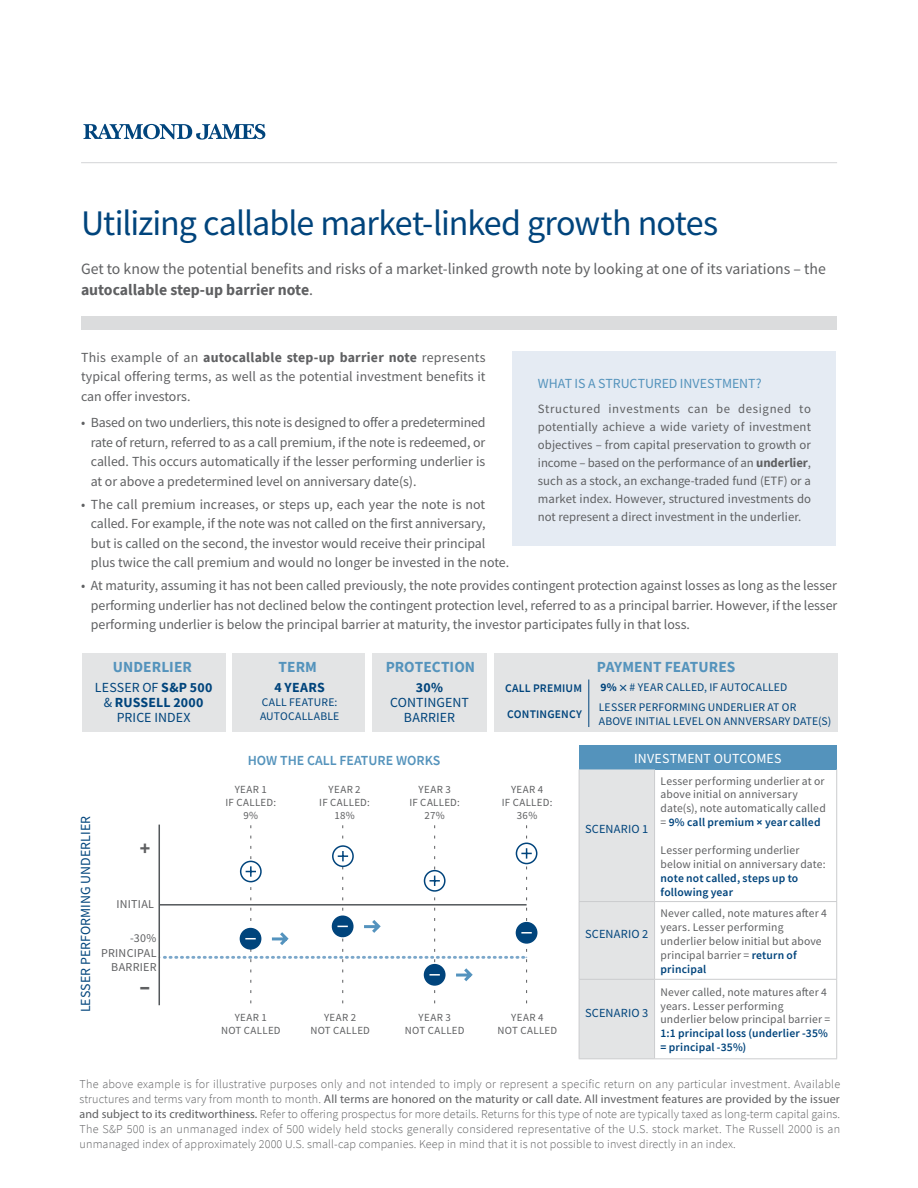
<style>
.page{position:relative;width:918px;height:1188px;background:#fff}
.page>*{position:absolute;margin:0;border:0;box-sizing:border-box;transform-origin:0 0}
.t1{font:36px "Source Sans Pro";letter-spacing:-.03em;color:#00447c}
.t2{font:700 22.5px "Source Sans Pro";color:#5f6062}
.t3{font:700 19.95px "Source Sans Pro";color:#5f6062}
.t4{font:15.75px/21px "Source Sans Pro";color:#5f6062}
.t5{font:700 15.3px "Source Sans Pro";letter-spacing:.005em;color:#5493bc}
.t6{font:13.8px/19.5px "Source Sans Pro";color:#5f6062;text-align:justify}
.t7{font:13.8px/15px "Source Sans Pro";letter-spacing:.005em;color:#00447c;text-align:center}
.t8{font:13.8px "Source Sans Pro";letter-spacing:-.005em;color:#5493bc}
.t9{font:600 13.8px "Source Sans Pro";color:#5493bc}
.t10{font:13.8px "Source Sans Pro";letter-spacing:.005em;color:#fff}
.t11{font:700 13.8px "Source Sans Pro";letter-spacing:.02em;color:#00447c}
.t12{font:12.75px/18px "Source Sans Pro";color:#5f6062;text-align:justify}
.t13{font:12.3px "Source Sans Pro";letter-spacing:.015em;color:#00447c}
.t14{font:300 12px/15px "Source Sans Pro";letter-spacing:.02em;color:#5f6062;text-align:justify}
.t15{font:12px "Myriad Pro";letter-spacing:.01em;color:#5f6062}
.t16{font:12px/14.4px "Source Sans Pro";letter-spacing:.02em;color:#5f6062;text-align:right}
.t17{font:11.7px/14px "Source Sans Pro";letter-spacing:.01em;color:#5f6062}
.t18{font:11.7px/14px "Source Sans Pro";letter-spacing:.015em;color:#00447c}
.t19{font:600 11.7px/14px "Source Sans Pro";letter-spacing:.01em;color:#00447c}
.t20{font:10.8px/13px "Source Sans Pro";letter-spacing:.035em;color:#5f6062;text-align:center}
.s1{font-weight:700}
.s2{font-size:15.6px}
.s3{font-weight:600;color:#00447c}
.s4{font-weight:700;font-size:11.1px;color:#00447c}
.s5{font-family:"Source Sans Pro";font-weight:300}
.s6{font-family:"Myriad Pro";font-weight:400}
</style>
<div class="page">
<svg style="left:83px;top:124px;width:182px;height:16px"></svg>
<hr style="left:81px;top:162px;width:756px;height:1px;background:#d3d4d6">
<div style="left:81px;top:316px;width:755px;height:14px;background:#dbdcdd"></div>
<div style="left:233px;top:653px;width:132px;height:79px;background:#e3e4e5"></div>
<div style="left:82px;top:653px;width:143px;height:79px;background:#e3e4e5"></div>
<div style="left:373px;top:653px;width:114px;height:79px;background:#e3e4e5"></div>
<div style="left:494px;top:653px;width:344px;height:79px;background:#e3e4e5"></div>
<hr style="left:588px;top:680px;width:1px;height:47px;background:#00447c">
<div style="left:512px;top:351px;width:324px;height:195px;background:#e5ebf3"></div>
<div style="left:579px;top:745px;width:258px;height:24px;background:#5493bc"></div>
<div style="left:580px;top:769px;width:74px;height:289px;background:#e3e4e5"></div>
<hr style="left:579px;top:769px;width:1px;height:132px;background:#cbccce">
<hr style="left:654px;top:769px;width:1px;height:132px;background:#cbccce">
<hr style="left:836px;top:769px;width:1px;height:132px;background:#cbccce">
<hr style="left:579px;top:901px;width:76px;height:1px;background:#cbccce">
<hr style="left:579px;top:902px;width:1px;height:77px;background:#cbccce">
<hr style="left:655px;top:901px;width:182px;height:1px;background:#cbccce">
<hr style="left:654px;top:902px;width:1px;height:77px;background:#cbccce">
<hr style="left:836px;top:902px;width:1px;height:77px;background:#cbccce">
<hr style="left:579px;top:979px;width:76px;height:1px;background:#cbccce">
<hr style="left:579px;top:980px;width:1px;height:78px;background:#cbccce">
<hr style="left:655px;top:979px;width:182px;height:1px;background:#cbccce">
<hr style="left:654px;top:980px;width:1px;height:78px;background:#cbccce">
<hr style="left:836px;top:980px;width:1px;height:78px;background:#cbccce">
<hr style="left:579px;top:1058px;width:76px;height:1px;background:#cbccce">
<hr style="left:655px;top:1058px;width:182px;height:1px;background:#cbccce">
<hr style="left:159px;top:825px;width:1px;height:180px;background:#53575a">
<div style="left:516px;top:843px;width:21px;height:21px;border:2px solid #00447c;border-radius:50%"></div>
<div style="left:516px;top:923px;width:21px;height:20px;background:#00447c;border-radius:50%"></div>
<div style="left:516px;top:922px;width:21px;height:22px;border:2px solid #00447c;border-radius:50%"></div>
<svg style="left:160px;top:825px;width:372px;height:178px"></svg>
<h1 class="t1" style="left:81px;top:201px;width:639px">Utilizing callable market-linked growth notes</h1>
<p class="t4" style="left:81px;top:258px;width:747px">Get to know the potential benefits and risks of a market-linked growth note by looking at one of its variations – the <span class="s1">autocallable step-up barrier note</span>.</p>
<p class="t6" style="left:81px;top:347px;width:406px">This example of an <span class="s1">autocallable step-up barrier note</span> represents typical offering terms, as well as the potential investment benefits it can offer investors.</p>
<p class="t6" style="left:91px;top:413px;width:396px;text-indent:-10px">• Based on two underliers, this note is designed to offer a predetermined rate of return, referred to as a call premium, if the note is redeemed, or called. This occurs automatically if the lesser performing underlier is at or above a predetermined level on anniversary date(s).</p>
<p class="t6" style="left:91px;top:494px;width:420px;text-align:left;text-indent:-10px">• The call premium increases, or steps up, each year the note is not called. For example, if the note was not called on the first anniversary,<br>but is called on the second, the investor would receive their principal plus twice the call premium and would no longer be invested in the note.</p>
<p class="t6" style="left:91px;top:576px;width:748px;text-indent:-10px">• At maturity, assuming it has not been called previously, the note provides contingent protection against losses as long as the lesser performing underlier has not declined below the contingent protection level, referred to as a principal barrier. However, if the lesser performing underlier is below the principal barrier at maturity, the investor participates fully in that loss.</p>
<p class="t8" style="left:538px;top:374px;width:225px">WHAT IS A STRUCTURED INVESTMENT?</p>
<p class="t12" style="left:538px;top:399px;width:275px">Structured investments can be designed to potentially achieve a wide variety of investment objectives – from capital preservation to growth or income – based on the performance of an <span class="s1">underlier</span>, such as a stock, an exchange-traded fund (ETF) or a market index. However, structured investments do not represent a direct investment in the underlier.</p>
<p class="t5" style="left:386px;top:656px;width:91px">PROTECTION</p>
<p class="t5" style="left:597px;top:656px;width:140px">PAYMENT FEATURES</p>
<p class="t19" style="left:507px;top:707px;width:76px">CONTINGENCY</p>
<p class="t18" style="left:599px;top:700px;width:234px">LESSER PERFORMING UNDERLIER AT OR<br>ABOVE INITIAL LEVEL ON ANNVERSARY DATE(S)</p>
<p class="t5" style="left:279px;top:656px;width:40px">TERM</p>
<p class="t11" style="left:274px;top:678px;width:52px">4 YEARS</p>
<p class="t18" style="left:260px;top:695px;width:81px">CALL FEATURE:<br>AUTOCALLABLE</p>
<p class="t5" style="left:113px;top:656px;width:81px">UNDERLIER</p>
<p class="t7" style="left:95px;top:680px;width:119px">LESSER OF <span class="s1">S&amp;P 500 </span>&amp; <span class="s1">RUSSELL 2000<br></span>PRICE INDEX</p>
<p class="t11" style="left:416px;top:678px;width:29px">30%</p>
<p class="t19" style="left:505px;top:681px;width:79px">CALL PREMIUM</p>
<p class="t18" style="left:600px;top:680px;width:188px"><span class="s1">9%</span> <span class="s2">×</span> # YEAR CALLED, IF AUTOCALLED</p>
<p class="t7" style="left:390px;top:695px;width:80px">CONTINGENT<br>BARRIER</p>
<p class="t7" style="left:78px;top:1012px;width:198px;rotate:-90deg">LESSER PERFORMING UNDERLIER</p>
<h3 class="t3" style="left:140px;top:834px;width:12px">+</h3>
<p class="t16" style="left:116px;top:896px;width:39px">INITIAL</p>
<p class="t16" style="left:101px;top:931px;width:57px">-30%<br>PRINCIPAL<br>BARRIER</p>
<h2 class="t2" style="left:140px;top:971px;width:12px">–</h2>
<p class="t9" style="left:248px;top:751px;width:194px">HOW THE CALL FEATURE WORKS</p>
<p class="t20" style="left:226px;top:782px;width:52px">YEAR 1<br>IF CALLED:<br>9%</p>
<p class="t20" style="left:319px;top:782px;width:52px">YEAR 2<br>IF CALLED:<br>18%</p>
<p class="t20" style="left:409px;top:782px;width:52px">YEAR 3<br>IF CALLED:<br>27%</p>
<p class="t20" style="left:502px;top:782px;width:52px">YEAR 4<br>IF CALLED:<br>36%</p>
<p class="t20" style="left:221px;top:1011px;width:61px">YEAR 1<br>NOT CALLED</p>
<p class="t20" style="left:310px;top:1011px;width:61px">YEAR 2<br>NOT CALLED</p>
<p class="t20" style="left:405px;top:1011px;width:61px">YEAR 3<br>NOT CALLED</p>
<p class="t20" style="left:498px;top:1011px;width:61px">YEAR 4<br>NOT CALLED</p>
<p class="t10" style="left:634px;top:749px;width:149px">INVESTMENT OUTCOMES</p>
<p class="t13" style="left:585px;top:822px;width:65px">SCENARIO 1</p>
<p class="t13" style="left:585px;top:926px;width:65px">SCENARIO 2</p>
<p class="t13" style="left:585px;top:1005px;width:65px">SCENARIO 3</p>
<p class="t17" style="left:661px;top:774px;width:167px">Lesser performing underlier at or above initial on anniversary date(s), note automatically called = <span class="s3">9% call premium</span> <span class="s4">×</span> <span class="s3">year called</span></p>
<p class="t17" style="left:661px;top:843px;width:166px">Lesser performing underlier below initial on anniversary date:</p>
<p class="t19" style="left:661px;top:871px;width:139px">note not called, steps up to following year</p>
<p class="t17" style="left:661px;top:906px;width:168px">Never called, note matures after 4 years. Lesser performing underlier below initial but above principal barrier = <span class="s3">return of principal</span></p>
<p class="t17" style="left:661px;top:985px;width:171px">Never called, note matures after 4 years. Lesser performing underlier below principal barrier =</p>
<p class="t19" style="left:661px;top:1026px;width:169px">1:1 principal loss (underlier -35% = principal -35%)</p>
<p class="t14" style="left:80px;top:1076px;width:762px">The above example is for illustrative purposes only and not intended to imply or represent a specific return on any particular investment. Available</p>
<p class="t15" style="left:80px;top:1091px;width:762px"><span class="s5">structures and terms vary from month to month.</span> All terms are honored on the maturity or call date. All investment features are provided by the issuer</p>
<p class="t14" style="left:80px;top:1106px;width:762px"><span class="s6">and subject to its creditworthiness.</span> Refer to offering prospectus for more details. Returns for this type of note are typically taxed as long-term capital gains.<br>The S&amp;P 500 is an unmanaged index of 500 widely held stocks generally considered representative of the U.S. stock market. The Russell 2000 is an unmanaged index of approximately 2000 U.S. small-cap companies. Keep in mind that it is not possible to invest directly in an index.</p>
</div>
